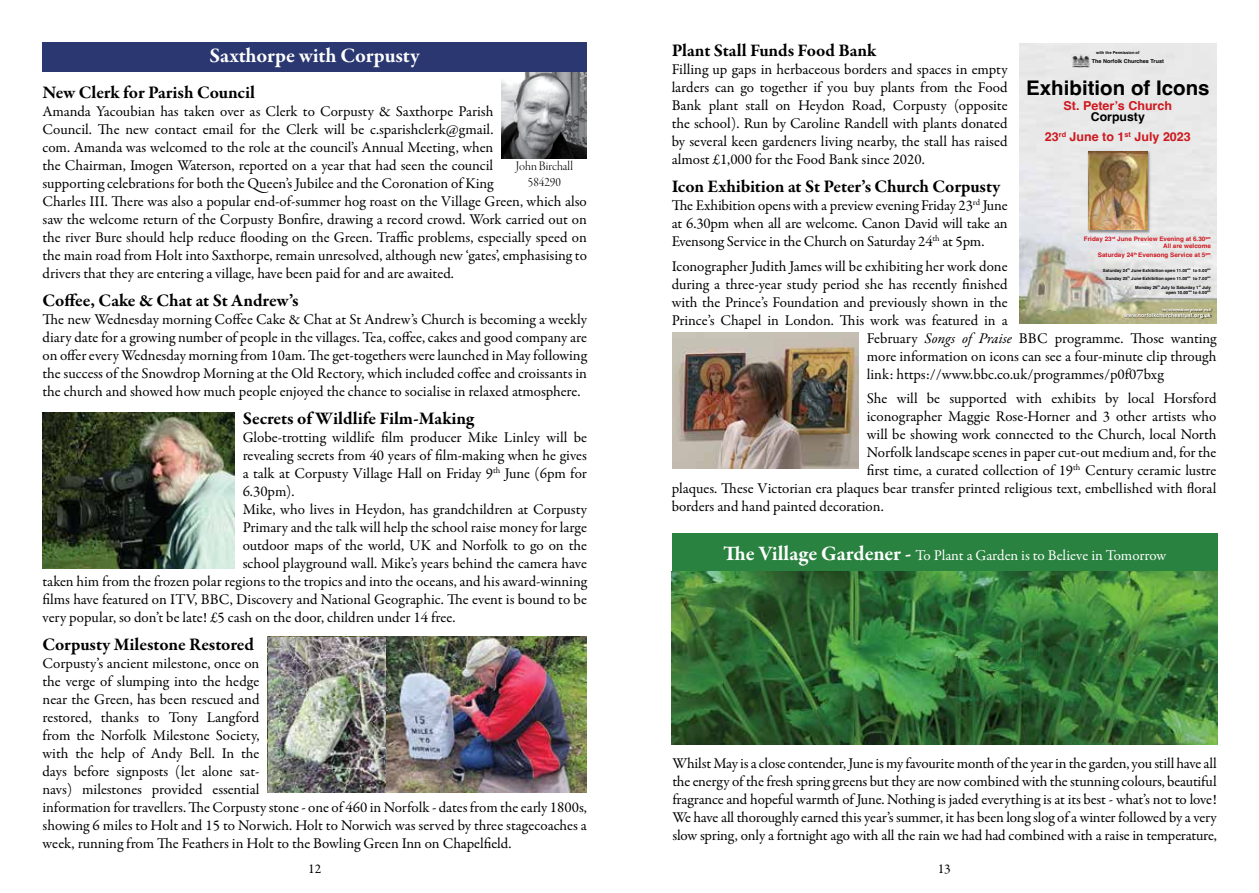
<style>
.page{position:relative;width:1259px;height:893px;background:#fff}
.page>*{position:absolute;margin:0;border:0;box-sizing:border-box;transform-origin:0 0}
.t1{font:700 21px "Garamond Premr Pro";color:#fff}
.t2{font:700 20.25px "Helvetica";color:#000}
.t3{font:700 18px "Garamond Premr Pro";letter-spacing:-.005em;color:#000}
.t4{font:15px/18px "Garamond Premr Pro";letter-spacing:-.005em;color:#000;text-align:justify}
.t5{font:15px "Garamond Premr Pro";letter-spacing:-.005em;color:#fff}
.t6{font:13.5px/16.5px "Garamond Premr Pro Lt Disp";color:#000;text-align:center}
.t7{font:13.5px "Garamond Premr Pro";color:#000}
.t8{font:700 12.3px "Helvetica";color:#ce171e}
.t9{font:700 12.15px "Helvetica";color:#000}
.t10{font:700 6.15px/6.4px "Helvetica";color:#ce171e;text-align:right}
.t11{font:700 5.4px "Helvetica";color:#fff}
.t12{font:700 5.4px "Helvetica";color:#000}
.t13{font:700 4.35px/7.9px "Helvetica";color:#000;text-align:right}
.t14{font:700 4.05px "Helvetica";color:#000}
.t15{font:italic 700 3.75px "Helvetica";color:#fff}
.s1{font-style:italic}
.s2{font-weight:700;font-size:21px}
</style>
<div class="page">
<img style="left:1019px;top:43px;width:197px;height:280px">
<img style="left:1123px;top:312px;width:89px;height:9px">
<img style="left:1161px;top:308px;width:51px;height:6px">
<img style="left:1072px;top:54px;width:18px;height:13px">
<img style="left:1086px;top:150px;width:65px;height:84px">
<img style="left:1088px;top:151px;width:59px;height:79px">
<img style="left:502px;top:72px;width:85px;height:86px">
<div style="left:42px;top:43px;width:545px;height:29px;background:#2a3770"></div>
<div style="left:672px;top:533px;width:545px;height:38px;background:#29823f"></div>
<img style="left:43px;top:412px;width:191px;height:157px">
<img style="left:268px;top:636px;width:319px;height:157px">
<img style="left:269px;top:637px;width:116px;height:156px">
<img style="left:672px;top:333px;width:186px;height:136px">
<img style="left:671px;top:571px;width:546px;height:173px">
<h1 class="t1" style="left:210px;top:43px;width:211px">Saxthorpe with Corpusty</h1>
<p class="t3" style="left:43px;top:81px;width:214px">New Clerk for Parish Council</p>
<p class="t4" style="left:43px;top:103px;width:546px;text-align:left">Amanda Yacoubian has taken over as Clerk to Corpusty &amp; Saxthorpe Parish<br>Council. The new contact email for the Clerk will be c.sparishclerk@gmail.<br>com. Amanda was welcomed to the role at the council’s Annual Meeting, when<br>the Chairman, Imogen Waterson, reported on a year that had seen the council<br>supporting celebrations for both the Queen’s Jubilee and the Coronation of King<br>Charles III. There was also a popular end-of-summer hog roast on the Village Green, which also saw the welcome return of the Corpusty Bonfire, drawing a record crowd. Work carried out on the river Bure should help reduce flooding on the Green. Traffic problems, especially speed on the main road from Holt into Saxthorpe, remain unresolved, although new ‘gates’, emphasising to drivers that they are entering a village, have been paid for and are awaited.</p>
<p class="t3" style="left:43px;top:289px;width:258px">Coffee, Cake &amp; Chat at St Andrew’s</p>
<p class="t4" style="left:43px;top:311px;width:546px">The new Wednesday morning Coffee Cake &amp; Chat at St Andrew’s Church is becoming a weekly diary date for a growing number of people in the villages. Tea, coffee, cakes and good company are on offer every Wednesday morning from 10am. The get-togethers were launched in May following the success of the Snowdrop Morning at the Old Rectory, which included coffee and croissants in the church and showed how much people enjoyed the chance to socialise in relaxed atmosphere.</p>
<p class="t3" style="left:243px;top:407px;width:233px">Secrets of Wildlife Film-Making</p>
<p class="t4" style="left:243px;top:429px;width:346px">Globe-trotting wildlife film producer Mike Linley will be</p>
<p class="t4" style="left:243px;top:447px;width:346px">revealing secrets from 40 years of film-making when he gives</p>
<p class="t4" style="left:243px;top:465px;width:346px">a talk at Corpusty Village Hall on Friday 9<sup>th</sup> June (6pm for</p>
<p class="t4" style="left:243px;top:483px;width:53px">6.30pm).</p>
<p class="t4" style="left:243px;top:501px;width:346px">Mike, who lives in Heydon, has grandchildren at Corpusty</p>
<p class="t4" style="left:243px;top:519px;width:346px">Primary and the talk will help the school raise money for large</p>
<p class="t4" style="left:243px;top:537px;width:346px">outdoor maps of the world, UK and Norfolk to go on the</p>
<p class="t4" style="left:243px;top:555px;width:346px">school playground wall. Mike’s years behind the camera have</p>
<p class="t4" style="left:43px;top:573px;width:546px">taken him from the frozen polar regions to the tropics and into the oceans, and his award-winning</p>
<p class="t4" style="left:43px;top:591px;width:546px">films have featured on ITV, BBC, Discovery and National Geographic. The event is bound to be</p>
<p class="t4" style="left:43px;top:609px;width:414px">very popular, so don’t be late! £5 cash on the door, children under 14 free.</p>
<p class="t3" style="left:43px;top:633px;width:213px">Corpusty Milestone Restored</p>
<p class="t4" style="left:43px;top:655px;width:546px;text-align:left">Corpusty’s ancient milestone, once on<br>the verge of slumping into the hedge<br>near the Green, has been rescued and<br>restored, thanks to Tony Langford<br>from the Norfolk Milestone Society,<br>with the help of Andy Bell. In the<br>days before signposts (let alone sat-<br>navs) milestones provided essential<br>information for travellers. The Corpusty stone - one of 460 in Norfolk - dates from the early 1800s, showing 6 miles to Holt and 15 to Norwich. Holt to Norwich was served by three stagecoaches a week, running from The Feathers in Holt to the Bowling Green Inn on Chapelfield.</p>
<p class="t6" style="left:516px;top:158px;width:58px">John Birchall<br>584290</p>
<p class="t3" style="left:671px;top:40px;width:206px">Plant Stall Funds Food Bank</p>
<p class="t4" style="left:671px;top:61px;width:337px">Filling up gaps in herbaceous borders and spaces in empty larders can go together if you buy plants from the Food Bank plant stall on Heydon Road, Corpusty (opposite the school). Run by Caroline Randell with plants donated by several keen gardeners living nearby, the stall has raised almost £1,000 for the Food Bank since 2020.</p>
<p class="t3" style="left:671px;top:176px;width:330px">Icon Exhibition at St Peter’s Church Corpusty</p>
<p class="t4" style="left:671px;top:197px;width:337px">The Exhibition opens with a preview evening Friday 23<sup>rd</sup> June at 6.30pm when all are welcome. Canon David will take an Evensong Service in the Church on Saturday 24<sup>th</sup> at 5pm.</p>
<p class="t4" style="left:671px;top:257px;width:337px">Iconographer Judith James will be exhibiting her work done</p>
<p class="t4" style="left:671px;top:275px;width:337px">during a three-year study period she has recently finished</p>
<p class="t4" style="left:671px;top:293px;width:337px">with the Prince’s Foundation and previously shown in the</p>
<p class="t4" style="left:671px;top:311px;width:337px">Prince’s Chapel in London. This work was featured in a</p>
<p class="t4" style="left:867px;top:329px;width:351px">February <span class="s1">Songs of Praise</span> BBC programme. Those wanting</p>
<p class="t4" style="left:867px;top:347px;width:351px">more information on icons can see a four-minute clip through</p>
<p class="t4" style="left:867px;top:365px;width:298px">link: https://www.bbc.co.uk/programmes/p0f07bxg</p>
<p class="t4" style="left:867px;top:390px;width:351px">She will be supported with exhibits by local Horsford</p>
<p class="t4" style="left:867px;top:408px;width:351px">iconographer Maggie Rose-Horner and 3 other artists who</p>
<p class="t4" style="left:867px;top:426px;width:351px">will be showing work connected to the Church, local North</p>
<p class="t4" style="left:867px;top:444px;width:351px">Norfolk landscape scenes in paper cut-out medium and, for the</p>
<p class="t4" style="left:867px;top:462px;width:351px">first time, a curated collection of 19<sup>th</sup> Century ceramic lustre</p>
<p class="t4" style="left:672px;top:480px;width:546px">plaques. These Victorian era plaques bear transfer printed religious text, embellished with floral</p>
<p class="t4" style="left:672px;top:498px;width:213px">borders and hand painted decoration.</p>
<p class="t14" style="left:1096px;top:51px;width:45px">with the Permission of</p>
<p class="t12" style="left:1092px;top:57px;width:73px">The Norfolk Churches Trust</p>
<h2 class="t2" style="left:1026px;top:75px;width:185px">Exhibition of Icons</h2>
<p class="t8" style="left:1063px;top:98px;width:110px">St. Peter’s Church</p>
<p class="t8" style="left:1045px;top:129px;width:147px">23<sup>rd</sup> June to 1<sup>st</sup> July 2023</p>
<p class="t9" style="left:1091px;top:110px;width:55px">Corpusty</p>
<p class="t10" style="left:1084px;top:236px;width:128px">Friday 23<sup>rd</sup> June Preview Evening at 6.30<sup>pm<br></sup>All are welcome</p>
<p class="t10" style="left:1098px;top:252px;width:114px">Saturday 24<sup>th</sup> Evensong Service at 5<sup>pm</sup></p>
<p class="t13" style="left:1103px;top:267px;width:109px">Saturday 24<sup>th</sup> June Exhibition open 11.00<sup>am</sup> to 5.00<sup>pm<br></sup>Sunday 25<sup>th</sup> June Exhibition open 11.00<sup>am</sup> to 7.00<sup>pm</sup></p>
<p class="t13" style="left:1135px;top:285px;width:77px;line-height:5.1px">Monday 26<sup>th</sup> July to Saturday 1<sup>st</sup> July open 10.00<sup>am</sup> to 4.00<sup>pm</sup></p>
<p class="t15" style="left:1161px;top:308px;width:51px">for information please visit</p>
<p class="t11" style="left:1124px;top:312px;width:89px">www.norfolkchurchestrust.org.uk</p>
<p class="t5" style="left:723px;top:546px;width:445px"><span class="s2">The Village Gardener -</span> To Plant a Garden is to Believe in Tomorrow</p>
<p class="t4" style="left:672px;top:754px;width:546px">Whilst May is a close contender, June is my favourite month of the year in the garden, you still have all the energy of the fresh spring greens but they are now combined with the stunning colours, beautiful fragrance and hopeful warmth of June. Nothing is jaded everything is at its best - what’s not to love!<br>We have all thoroughly earned this year’s summer, it has been long slog of a winter followed by a very slow spring, only a fortnight ago with all the rain we had had combined with a raise in temperature,</p>
<p class="t7" style="left:308px;top:861px;width:15px">12</p>
<p class="t7" style="left:937px;top:861px;width:15px">13</p>
</div>
